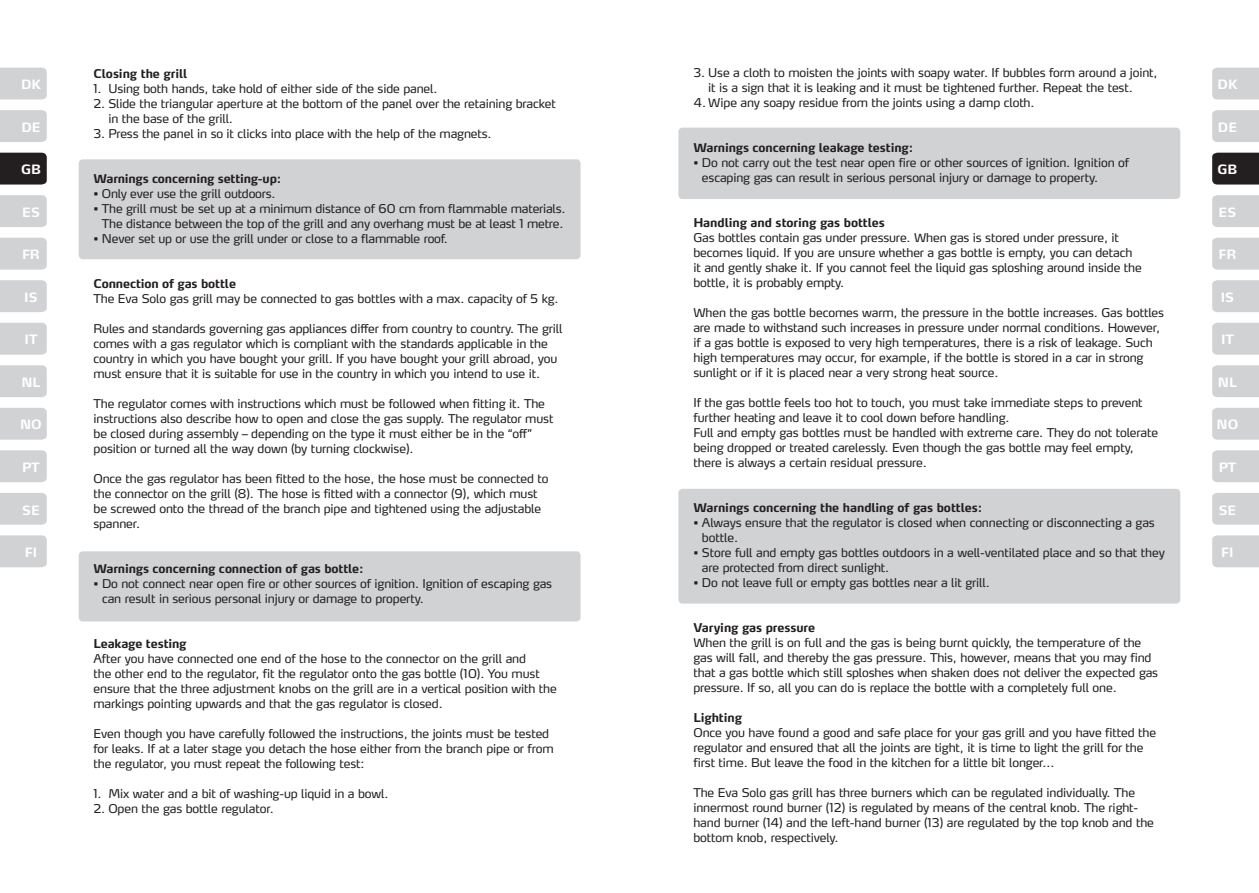
<style>
.page{position:relative;width:1259px;height:893px;background:#fff}
.page>*{position:absolute;margin:0;border:0;box-sizing:border-box;transform-origin:0 0}
.t1{font:700 12.75px "Max LF";color:#fff}
.t2{font:12px/15px "Max LF";letter-spacing:-.01em;color:#231f20}
.t3{font:700 12px "Max LF";letter-spacing:-.01em;color:#231f20}
</style>
<div class="page">
<div style="left:1212px;top:408px;width:47px;height:32px;background:#d1d2d4"></div>
<div style="left:1212px;top:365px;width:47px;height:32px;background:#d1d2d4"></div>
<div style="left:1212px;top:323px;width:47px;height:32px;background:#d1d2d4"></div>
<div style="left:1212px;top:280px;width:47px;height:32px;background:#d1d2d4"></div>
<div style="left:1212px;top:238px;width:47px;height:32px;background:#d1d2d4"></div>
<div style="left:1212px;top:195px;width:47px;height:32px;background:#d1d2d4"></div>
<div style="left:1212px;top:153px;width:47px;height:32px;background:#231f20"></div>
<div style="left:1212px;top:110px;width:47px;height:32px;background:#d1d2d4"></div>
<svg style="left:1212px;top:68px;width:47px;height:31px"></svg>
<div style="left:1212px;top:535px;width:47px;height:32px;background:#d1d2d4"></div>
<div style="left:1212px;top:493px;width:47px;height:32px;background:#d1d2d4"></div>
<div style="left:1212px;top:450px;width:47px;height:32px;background:#d1d2d4"></div>
<div style="left:0;top:408px;width:47px;height:32px;background:#d1d2d4"></div>
<div style="left:0;top:365px;width:47px;height:32px;background:#d1d2d4"></div>
<div style="left:0;top:323px;width:47px;height:32px;background:#d1d2d4"></div>
<div style="left:0;top:280px;width:47px;height:32px;background:#d1d2d4"></div>
<div style="left:0;top:238px;width:47px;height:32px;background:#d1d2d4"></div>
<div style="left:0;top:195px;width:47px;height:32px;background:#d1d2d4"></div>
<div style="left:0;top:153px;width:47px;height:32px;background:#231f20"></div>
<div style="left:0;top:110px;width:47px;height:32px;background:#d1d2d4"></div>
<svg style="left:0;top:68px;width:47px;height:31px"></svg>
<div style="left:0;top:535px;width:47px;height:32px;background:#d1d2d4"></div>
<div style="left:0;top:493px;width:47px;height:32px;background:#d1d2d4"></div>
<div style="left:0;top:450px;width:47px;height:32px;background:#d1d2d4"></div>
<div style="left:79px;top:551px;width:501px;height:70px;background:#d1d2d4;border-radius:4px"></div>
<div style="left:79px;top:159px;width:501px;height:100px;background:#d1d2d4;border-radius:4px"></div>
<div style="left:678px;top:128px;width:502px;height:71px;background:#d1d2d4;border-radius:4px"></div>
<div style="left:678px;top:489px;width:502px;height:115px;background:#d1d2d4;border-radius:4px"></div>
<p class="t1" style="left:21px;top:76px;width:21px">DK</p>
<p class="t1" style="left:21px;top:119px;width:21px">DE</p>
<p class="t1" style="left:21px;top:162px;width:21px">GB</p>
<p class="t1" style="left:22px;top:204px;width:19px">ES</p>
<p class="t1" style="left:22px;top:247px;width:19px">FR</p>
<p class="t1" style="left:24px;top:289px;width:15px">IS</p>
<p class="t1" style="left:25px;top:332px;width:14px">IT</p>
<p class="t1" style="left:21px;top:374px;width:21px">NL</p>
<p class="t1" style="left:20px;top:417px;width:23px">NO</p>
<p class="t1" style="left:22px;top:459px;width:19px">PT</p>
<p class="t1" style="left:22px;top:502px;width:19px">SE</p>
<p class="t1" style="left:25px;top:544px;width:14px">FI</p>
<p class="t3" style="left:93px;top:66px;width:95px">Closing the grill</p>
<p class="t2" style="left:93px;top:81px;width:345px">1. Using both hands, take hold of either side of the side panel.</p>
<p class="t2" style="left:108px;top:96px;width:449px;text-indent:-15px">2. Slide the triangular aperture at the bottom of the panel over the retaining bracket in the base of the grill.</p>
<p class="t2" style="left:93px;top:126px;width:400px">3. Press the panel in so it clicks into place with the help of the magnets.</p>
<p class="t3" style="left:93px;top:171px;width:189px">Warnings concerning setting-up:</p>
<p class="t2" style="left:93px;top:186px;width:184px">• Only ever use the grill outdoors.</p>
<p class="t2" style="left:93px;top:201px;width:473px;text-align:center">• The grill must be set up at a minimum distance of 60 cm from flammable materials.<br>The distance between the top of the grill and any overhang must be at least 1 metre.</p>
<p class="t2" style="left:93px;top:231px;width:356px">• Never set up or use the grill under or close to a flammable roof.</p>
<p class="t3" style="left:93px;top:276px;width:144px">Connection of gas bottle</p>
<p class="t2" style="left:93px;top:291px;width:466px">The Eva Solo gas grill may be connected to gas bottles with a max. capacity of 5 kg.</p>
<p class="t2" style="left:93px;top:321px;width:470px">Rules and standards governing gas appliances differ from country to country. The grill comes with a gas regulator which is compliant with the standards applicable in the country in which you have bought your grill. If you have bought your grill abroad, you must ensure that it is suitable for use in the country in which you intend to use it.</p>
<p class="t2" style="left:93px;top:396px;width:461px">The regulator comes with instructions which must be followed when fitting it. The instructions also describe how to open and close the gas supply. The regulator must be closed during assembly – depending on the type it must either be in the “off” position or turned all the way down (by turning clockwise).</p>
<p class="t2" style="left:93px;top:471px;width:456px">Once the gas regulator has been fitted to the hose, the hose must be connected to the connector on the grill (8). The hose is fitted with a connector (9), which must be screwed onto the thread of the branch pipe and tightened using the adjustable spanner.</p>
<p class="t3" style="left:93px;top:561px;width:272px">Warnings concerning connection of gas bottle:</p>
<p class="t2" style="left:102px;top:576px;width:451px;text-indent:-9px">• Do not connect near open fire or other sources of ignition. Ignition of escaping gas can result in serious personal injury or damage to property.</p>
<p class="t3" style="left:93px;top:636px;width:95px">Leakage testing</p>
<p class="t2" style="left:93px;top:651px;width:465px">After you have connected one end of the hose to the connector on the grill and<br>the other end to the regulator, fit the regulator onto the gas bottle (10). You must ensure that the three adjustment knobs on the grill are in a vertical position with the markings pointing upwards and that the gas regulator is closed.</p>
<p class="t2" style="left:93px;top:726px;width:461px">Even though you have carefully followed the instructions, the joints must be tested for leaks. If at a later stage you detach the hose either from the branch pipe or from the regulator, you must repeat the following test:</p>
<p class="t2" style="left:93px;top:786px;width:296px">1. Mix water and a bit of washing-up liquid in a bowl.</p>
<p class="t2" style="left:93px;top:801px;width:182px">2. Open the gas bottle regulator.</p>
<p class="t2" style="left:708px;top:64px;width:451px;text-indent:-15px">3. Use a cloth to moisten the joints with soapy water. If bubbles form around a joint, it is a sign that it is leaking and it must be tightened further. Repeat the test.</p>
<p class="t2" style="left:693px;top:94px;width:343px">4. Wipe any soapy residue from the joints using a damp cloth.</p>
<p class="t3" style="left:693px;top:140px;width:221px">Warnings concerning leakage testing:</p>
<p class="t2" style="left:702px;top:154px;width:429px;text-indent:-9px">• Do not carry out the test near open fire or other sources of ignition. Ignition of escaping gas can result in serious personal injury or damage to property.</p>
<p class="t3" style="left:693px;top:215px;width:193px">Handling and storing gas bottles</p>
<p class="t2" style="left:693px;top:229px;width:450px">Gas bottles contain gas under pressure. When gas is stored under pressure, it becomes liquid. If you are unsure whether a gas bottle is empty, you can detach it and gently shake it. If you cannot feel the liquid gas sploshing around inside the bottle, it is probably empty.</p>
<p class="t2" style="left:693px;top:304px;width:472px">When the gas bottle becomes warm, the pressure in the bottle increases. Gas bottles are made to withstand such increases in pressure under normal conditions. However, if a gas bottle is exposed to very high temperatures, there is a risk of leakage. Such high temperatures may occur, for example, if the bottle is stored in a car in strong sunlight or if it is placed near a very strong heat source.</p>
<p class="t2" style="left:693px;top:394px;width:466px">If the gas bottle feels too hot to touch, you must take immediate steps to prevent further heating and leave it to cool down before handling.<br>Full and empty gas bottles must be handled with extreme care. They do not tolerate being dropped or treated carelessly. Even though the gas bottle may feel empty, there is always a certain residual pressure.</p>
<p class="t3" style="left:693px;top:500px;width:290px">Warnings concerning the handling of gas bottles:</p>
<p class="t2" style="left:702px;top:514px;width:454px;text-indent:-9px">• Always ensure that the regulator is closed when connecting or disconnecting a gas bottle.</p>
<p class="t2" style="left:702px;top:544px;width:464px;text-indent:-9px">• Store full and empty gas bottles outdoors in a well-ventilated place and so that they are protected from direct sunlight.</p>
<p class="t2" style="left:693px;top:574px;width:298px">• Do not leave full or empty gas bottles near a lit grill.</p>
<p class="t3" style="left:693px;top:620px;width:123px">Varying gas pressure</p>
<p class="t2" style="left:693px;top:634px;width:466px">When the grill is on full and the gas is being burnt quickly, the temperature of the gas will fall, and thereby the gas pressure. This, however, means that you may find that a gas bottle which still sploshes when shaken does not deliver the expected gas pressure. If so, all you can do is replace the bottle with a completely full one.</p>
<p class="t3" style="left:693px;top:710px;width:50px">Lighting</p>
<p class="t2" style="left:693px;top:724px;width:464px">Once you have found a good and safe place for your gas grill and you have fitted the regulator and ensured that all the joints are tight, it is time to light the grill for the first time. But leave the food in the kitchen for a little bit longer...</p>
<p class="t2" style="left:693px;top:784px;width:462px">The Eva Solo gas grill has three burners which can be regulated individually. The innermost round burner (12) is regulated by means of the central knob. The right&shy;hand burner (14) and the left-hand burner (13) are regulated by the top knob and the bottom knob, respectively.</p>
<p class="t1" style="left:1217px;top:76px;width:21px">DK</p>
<p class="t1" style="left:1218px;top:119px;width:21px">DE</p>
<p class="t1" style="left:1217px;top:162px;width:21px">GB</p>
<p class="t1" style="left:1218px;top:204px;width:19px">ES</p>
<p class="t1" style="left:1218px;top:247px;width:19px">FR</p>
<p class="t1" style="left:1220px;top:289px;width:15px">IS</p>
<p class="t1" style="left:1221px;top:332px;width:14px">IT</p>
<p class="t1" style="left:1218px;top:374px;width:21px">NL</p>
<p class="t1" style="left:1216px;top:417px;width:23px">NO</p>
<p class="t1" style="left:1218px;top:459px;width:19px">PT</p>
<p class="t1" style="left:1218px;top:502px;width:19px">SE</p>
<p class="t1" style="left:1221px;top:544px;width:14px">FI</p>
</div>
